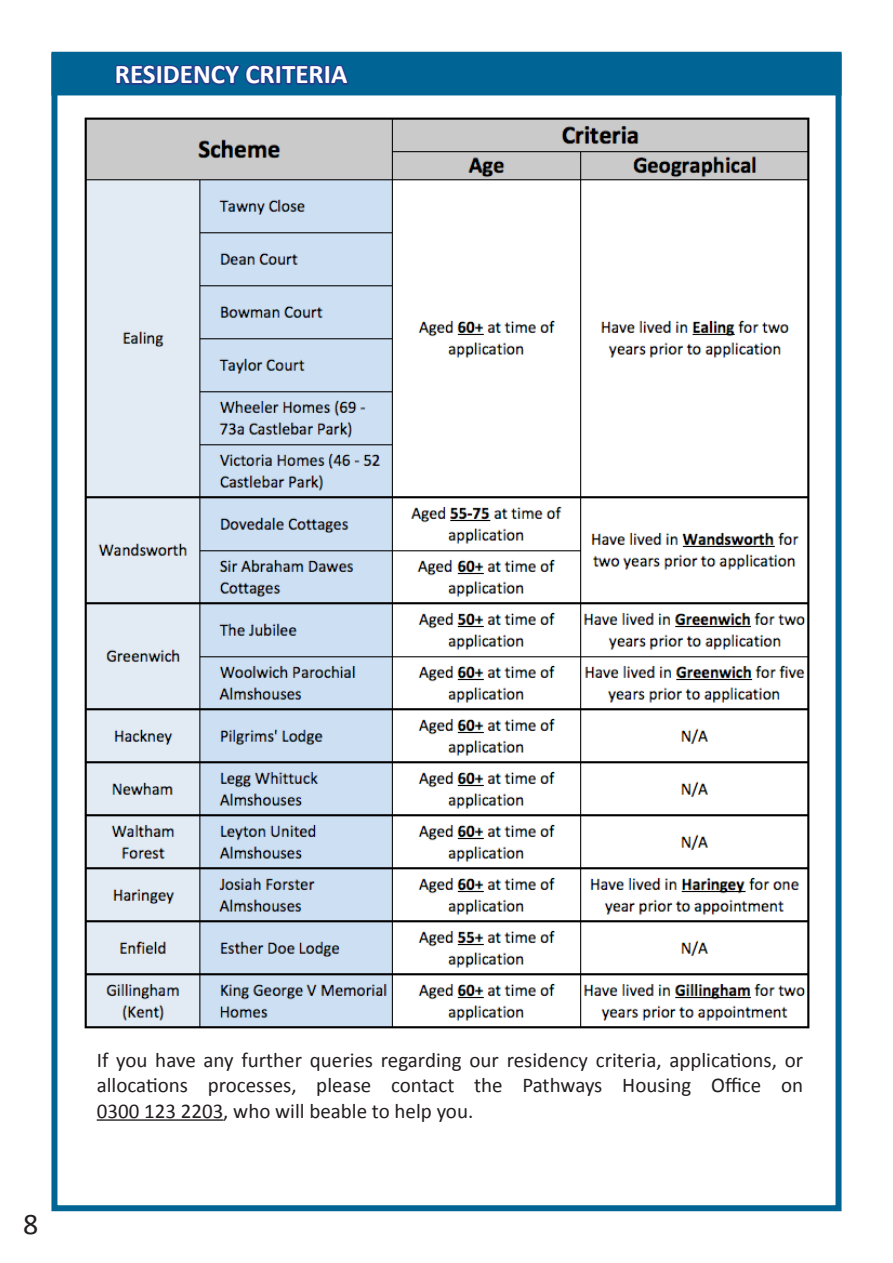
<style>
.page{position:relative;width:893px;height:1263px;background:#fff}
.page>*{position:absolute;margin:0;border:0;box-sizing:border-box;transform-origin:0 0}
.t1{font:30px "Calibri";color:#231f20}
.t2{font:700 27px "Calibri";color:#fff}
.t3{font:21px "Calibri";color:#231f20}
</style>
<div class="page">
<div style="left:51px;top:53px;width:790px;height:42px;background:#006494"></div>
<div style="left:51px;top:52px;width:790px;height:1159px;border:6px solid #006494"></div>
<div style="left:61px;top:63px;width:778px;height:23px;background:#006494"></div>
<svg style="left:113px;top:51px;width:238px;height:42px"></svg>
<img style="left:84px;top:117px;width:726px;height:912px">
<hr style="left:97px;top:1119px;width:126px;height:2px;background:#231f20">
<p class="t2" style="left:115px;top:57px;width:234px">RESIDENCY CRITERIA</p>
<p class="t1" style="left:23px;top:1205px;width:17px">8</p>
<p class="t3" style="left:97px;top:1047px;width:708px">If you have any further queries regarding our residency criteria, applications, or</p>
<p class="t3" style="left:97px;top:1072px;width:708px">allocations processes, please contact the Pathways Housing Office on</p>
<p class="t3" style="left:97px;top:1097px;width:378px">0300 123 2203, who will beable to help you.</p>
</div>
